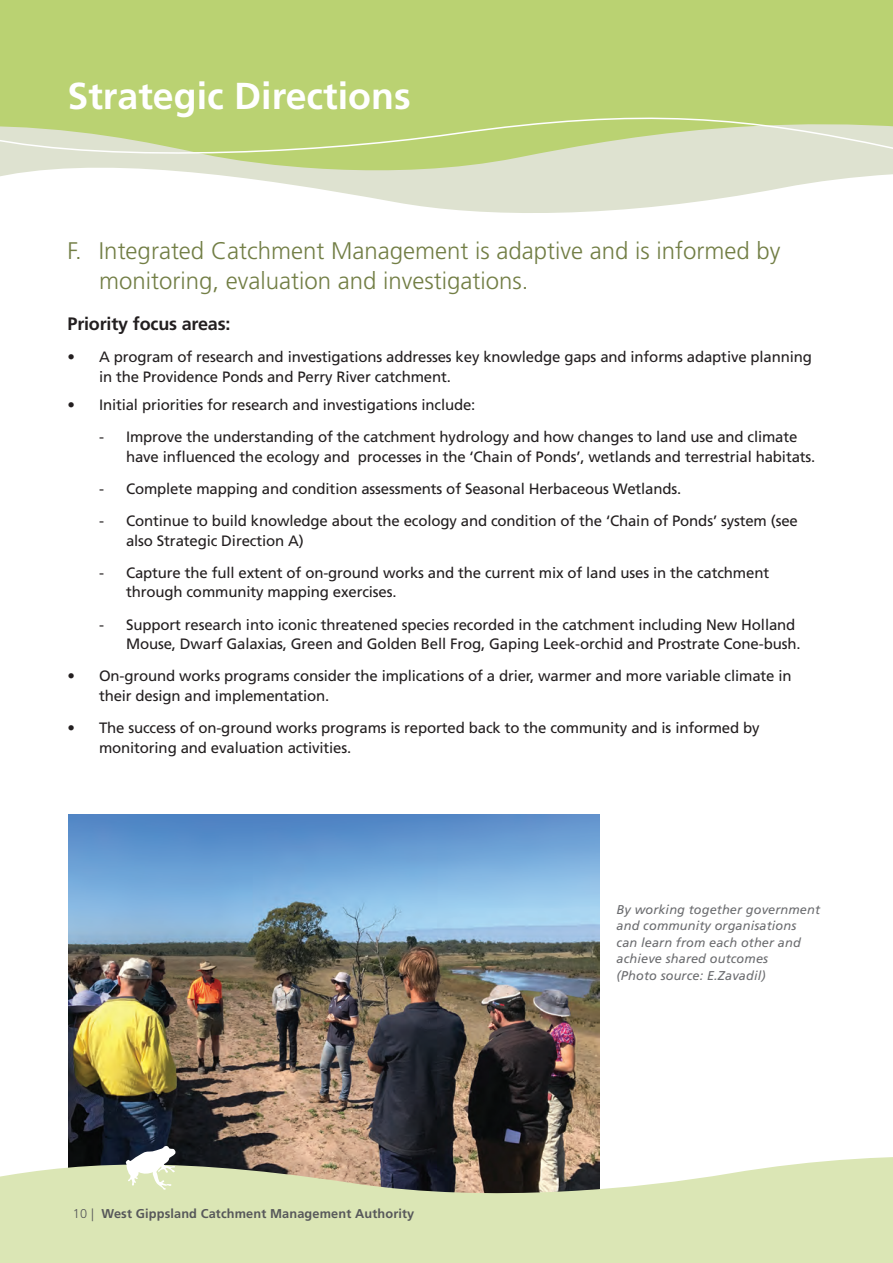
<style>
.page{position:relative;width:893px;height:1263px;background:#fff}
.page>*{position:absolute;margin:0;border:0;box-sizing:border-box;transform-origin:0 0}
.Heading_1{font:700 37.5px "Frutiger";color:#fff}
.Heading_3{font:300 24px/30px "Frutiger";color:#727e45}
.H4-body_bold_black{font:700 18px "Frutiger";letter-spacing:-.01em;color:#231f20}
.Dot_points{font:15px/19.5px "Frutiger";letter-spacing:-.01em;color:#231f20}
.Dot_points-last_line{font:15px/19.5px "Frutiger";letter-spacing:-.01em;color:#231f20}
.Caption-photo{font:italic 12.75px/16.5px "Frutiger";letter-spacing:.01em;color:#6c6d70}
.t1{font:700 12.75px "Frutiger";letter-spacing:.01em;color:#57585a}
.s1{font-weight:300}
</style>
<div class="page">
<img style="left:68px;top:814px;width:532px;height:331px">
<svg style="left:338px;top:192px;width:420px;height:21px;fill:#dee2d0"></svg>
<svg style="left:0;top:0;width:893px;height:192px;background:#c3d687"></svg>
<svg style="left:891px;top:164px;width:2px;height:12px"></svg>
<svg style="left:0;top:107px;width:893px;height:57px;background:#c7d894"></svg>
<svg style="left:0;top:1145px;width:893px;height:118px;background:#cacfaa"></svg>
<svg style="left:126px;top:1145px;width:50px;height:45px"></svg>
<p class="Heading_1" style="left:68px;top:74px;width:345px">Strategic Directions</p>
<p class="Heading_3" style="left:99px;top:236px;width:683px;text-indent:-32px">F. Integrated Catchment Management is adaptive and is informed by monitoring, evaluation and investigations.</p>
<p class="H4-body_bold_black" style="left:68px;top:313px;width:165px">Priority focus areas:</p>
<p class="Dot_points" style="left:99px;top:347px;width:714px;text-indent:-32px">• A program of research and investigations addresses key knowledge gaps and informs adaptive planning in the Providence Ponds and Perry River catchment.</p>
<p class="Dot_points" style="left:68px;top:395px;width:409px">• Initial priorities for research and investigations include:</p>
<p class="Dot_points" style="left:126px;top:427px;width:691px;text-indent:-27px">- Improve the understanding of the catchment hydrology and how changes to land use and climate have influenced the ecology and processes in the ‘Chain of Ponds’, wetlands and terrestrial habitats.</p>
<p class="Dot_points" style="left:99px;top:479px;width:584px">- Complete mapping and condition assessments of Seasonal Herbaceous Wetlands.</p>
<p class="Dot_points" style="left:126px;top:511px;width:673px;text-indent:-27px">- Continue to build knowledge about the ecology and condition of the ‘Chain of Ponds’ system (see also Strategic Direction A)</p>
<p class="Dot_points" style="left:126px;top:563px;width:645px;text-indent:-27px">- Capture the full extent of on-ground works and the current mix of land uses in the catchment through community mapping exercises.</p>
<p class="Dot_points" style="left:126px;top:615px;width:676px;text-indent:-27px">- Support research into iconic threatened species recorded in the catchment including New Holland<br>Mouse, Dwarf Galaxias, Green and Golden Bell Frog, Gaping Leek-orchid and Prostrate Cone-bush.</p>
<p class="Dot_points" style="left:99px;top:666px;width:694px;text-indent:-32px">• On-ground works programs consider the implications of a drier, warmer and more variable climate in their design and implementation.</p>
<p class="Dot_points-last_line" style="left:99px;top:718px;width:662px;text-indent:-32px">• The success of on-ground works programs is reported back to the community and is informed by monitoring and evaluation activities.</p>
<p class="t1" style="left:73px;top:1206px;width:343px"><span class="s1">10 |</span> West Gippsland Catchment Management Authority</p>
<p class="Caption-photo" style="left:617px;top:901px;width:205px">By working together government and community organisations can learn from each other and achieve shared outcomes<br>(Photo source: E.Zavadil)</p>
</div>
